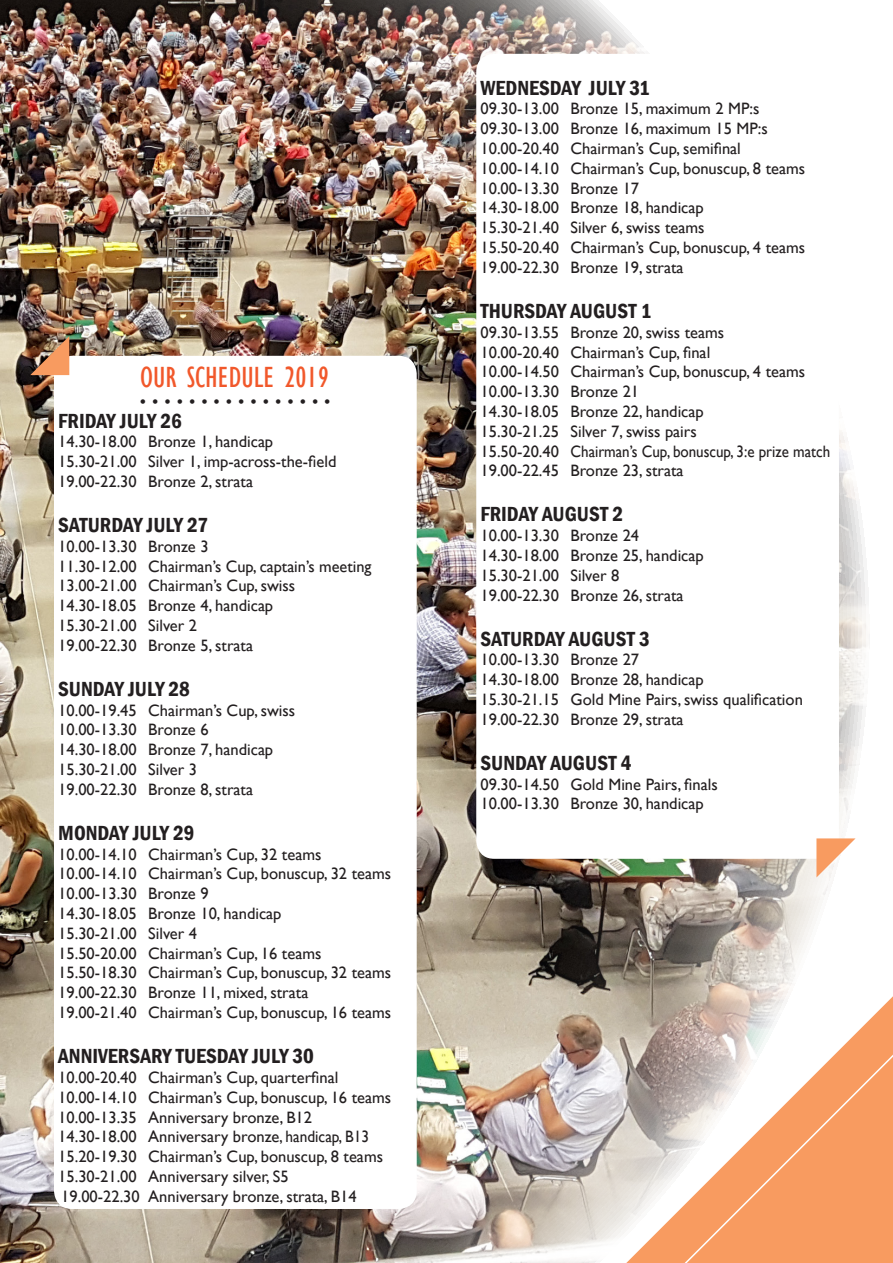
<style>
.page{position:relative;width:893px;height:1263px;background:#fff}
.page>*{position:absolute;margin:0;border:0;box-sizing:border-box;transform-origin:0 0}
.t1{font:condensed 30px "Gill Sans";color:#f1582b}
.t2{font:600 condensed 21px "Franklin Gothic";color:#231f20}
.t3{font:condensed 18px "Gill Sans";color:#231f20}
.t4{font:16.5px/19.8px "Gill Sans";color:#231f20}
</style>
<div class="page">
<img style="left:0;top:0;width:866px;height:1263px">
<img style="left:375px;top:825px;width:518px;height:438px">
<div style="left:54px;top:356px;width:363px;height:853px;background:#fff;border-radius:18px"></div>
<div style="left:476px;top:54px;width:363px;height:805px;background:#fff;border-radius:18px"></div>
<svg style="left:30px;top:335px;width:39px;height:40px;background:#7b6759"></svg>
<svg style="left:816px;top:838px;width:39px;height:40px"></svg>
<p class="t1" style="left:140px;top:359px;width:190px">OUR SCHEDULE 2019</p>
<p class="t3" style="left:140px;top:392px;width:192px">• • • • • • • • • • • • • • • •</p>
<p class="t2" style="left:58px;top:407px;width:125px">FRIDAY JULY 26</p>
<p class="t4" style="left:58px;top:432px;width:280px">14.30-18.00 Bronze 1, handicap<br>15.30-21.00 Silver 1, imp-across-the-field<br>19.00-22.30 Bronze 2, strata</p>
<p class="t2" style="left:58px;top:511px;width:151px">SATURDAY JULY 27</p>
<p class="t4" style="left:58px;top:537px;width:152px">10.00-13.30 Bronze 3</p>
<p class="t4" style="left:58px;top:556px;width:315px">11.30-12.00 Chairman’s Cup, captain’s meeting</p>
<p class="t4" style="left:58px;top:576px;width:238px">13.00-21.00 Chairman’s Cup, swiss<br>14.30-18.05 Bronze 4, handicap</p>
<p class="t4" style="left:58px;top:616px;width:140px">15.30-21.00 Silver 2</p>
<p class="t4" style="left:58px;top:636px;width:196px">19.00-22.30 Bronze 5, strata</p>
<p class="t2" style="left:58px;top:675px;width:133px">SUNDAY JULY 28</p>
<p class="t4" style="left:58px;top:700px;width:238px">10.00-19.45 Chairman’s Cup, swiss<br>10.00-13.30 Bronze 6</p>
<p class="t4" style="left:58px;top:740px;width:216px">14.30-18.00 Bronze 7, handicap<br>15.30-21.00 Silver 3<br>19.00-22.30 Bronze 8, strata</p>
<p class="t2" style="left:58px;top:819px;width:138px">MONDAY JULY 29</p>
<p class="t4" style="left:58px;top:844px;width:265px">10.00-14.10 Chairman’s Cup, 32 teams</p>
<p class="t4" style="left:58px;top:864px;width:335px">10.00-14.10 Chairman’s Cup, bonuscup, 32 teams</p>
<p class="t4" style="left:58px;top:884px;width:265px">10.00-13.30 Bronze 9<br>14.30-18.05 Bronze 10, handicap<br>15.30-21.00 Silver 4<br>15.50-20.00 Chairman’s Cup, 16 teams</p>
<p class="t4" style="left:58px;top:963px;width:335px">15.50-18.30 Chairman’s Cup, bonuscup, 32 teams</p>
<p class="t4" style="left:58px;top:983px;width:335px">19.00-22.30 Bronze 11, mixed, strata<br>19.00-21.40 Chairman’s Cup, bonuscup, 16 teams</p>
<p class="t2" style="left:58px;top:1042px;width:257px">ANNIVERSARY TUESDAY JULY 30</p>
<p class="t4" style="left:58px;top:1068px;width:335px">10.00-20.40 Chairman’s Cup, quarterfinal<br>10.00-14.10 Chairman’s Cup, bonuscup, 16 teams</p>
<p class="t4" style="left:58px;top:1107px;width:326px">10.00-13.35 Anniversary bronze, B12<br>14.30-18.00 Anniversary bronze, handicap, B13<br>15.20-19.30 Chairman’s Cup, bonuscup, 8 teams</p>
<p class="t4" style="left:58px;top:1167px;width:300px">15.30-21.00 Anniversary silver, S5<br>19.00-22.30 Anniversary bronze, strata, B14</p>
<p class="t2" style="left:480px;top:74px;width:171px">WEDNESDAY JULY 31</p>
<p class="t4" style="left:480px;top:99px;width:289px">09.30-13.00 Bronze 15, maximum 2 MP:s<br>09.30-13.00 Bronze 16, maximum 15 MP:s</p>
<p class="t4" style="left:480px;top:139px;width:326px">10.00-20.40 Chairman’s Cup, semifinal<br>10.00-14.10 Chairman’s Cup, bonuscup, 8 teams</p>
<p class="t4" style="left:480px;top:179px;width:326px">10.00-13.30 Bronze 17<br>14.30-18.00 Bronze 18, handicap<br>15.30-21.40 Silver 6, swiss teams<br>15.50-20.40 Chairman’s Cup, bonuscup, 4 teams</p>
<p class="t4" style="left:480px;top:258px;width:205px">19.00-22.30 Bronze 19, strata</p>
<p class="t2" style="left:480px;top:297px;width:172px">THURSDAY AUGUST 1</p>
<p class="t4" style="left:480px;top:323px;width:326px">09.30-13.55 Bronze 20, swiss teams<br>10.00-20.40 Chairman’s Cup, final<br>10.00-14.50 Chairman’s Cup, bonuscup, 4 teams</p>
<p class="t4" style="left:480px;top:382px;width:351px">10.00-13.30 Bronze 21<br>14.30-18.05 Bronze 22, handicap<br>15.30-21.25 Silver 7, swiss pairs<br>15.50-20.40 Chairman’s Cup, bonuscup, 3:e prize match</p>
<p class="t4" style="left:480px;top:461px;width:205px">19.00-22.45 Bronze 23, strata</p>
<p class="t2" style="left:480px;top:500px;width:144px">FRIDAY AUGUST 2</p>
<p class="t4" style="left:480px;top:526px;width:225px">10.00-13.30 Bronze 24<br>14.30-18.00 Bronze 25, handicap<br>15.30-21.00 Silver 8<br>19.00-22.30 Bronze 26, strata</p>
<p class="t2" style="left:480px;top:624px;width:171px">SATURDAY AUGUST 3</p>
<p class="t4" style="left:480px;top:650px;width:324px">10.00-13.30 Bronze 27<br>14.30-18.00 Bronze 28, handicap<br>15.30-21.15 Gold Mine Pairs, swiss qualification 19.00-22.30 Bronze 29, strata</p>
<p class="t2" style="left:480px;top:749px;width:152px">SUNDAY AUGUST 4</p>
<p class="t4" style="left:480px;top:774px;width:239px">09.30-14.50 Gold Mine Pairs, finals<br>10.00-13.30 Bronze 30, handicap</p>
</div>
